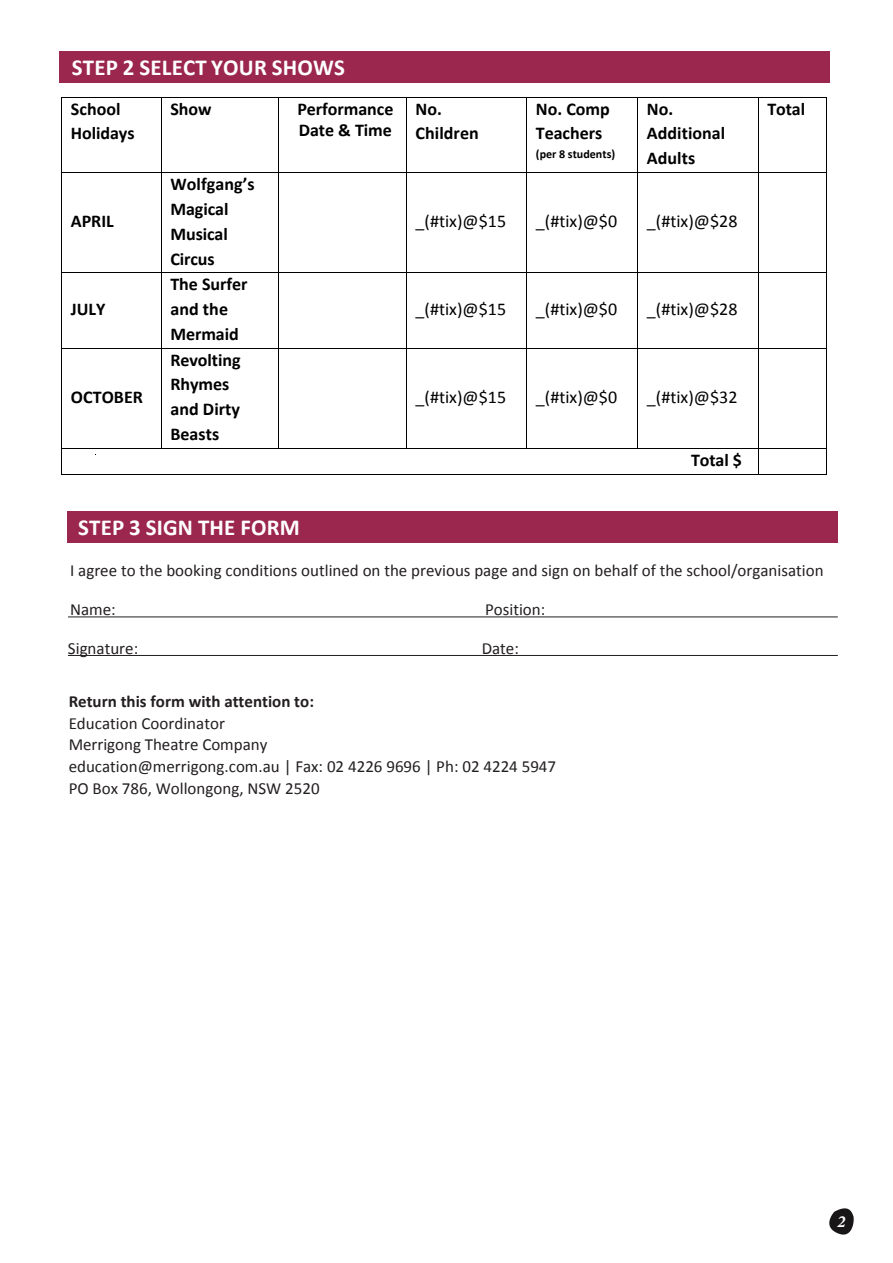
<style>
.page{position:relative;width:893px;height:1263px;background:#fff}
.page>*{position:absolute;margin:0;border:0;box-sizing:border-box;transform-origin:0 0}
.t1{font:700 22.95px "Calibri";letter-spacing:.005em;color:#fff}
.t2{font:700 18px/24.9px "Calibri";letter-spacing:-.005em;color:#000}
.t3{font:18px "Calibri";color:#000}
.t4{font:16.95px/21.6px "Calibri";color:#231f20}
.t5{font:700 16.95px "Calibri";color:#231f20}
.t6{font:italic 700 16.95px "Minion Pro";color:#fff}
.t7{font:700 12px "Calibri";color:#000}
</style>
<div class="page">
<div style="left:59px;top:51px;width:771px;height:31px;background:#9b264e"></div>
<div style="left:67px;top:511px;width:771px;height:32px;background:#9b264e"></div>
<hr style="left:68px;top:617px;width:770px;height:1px;background:#231f20">
<hr style="left:68px;top:655px;width:770px;height:1px;background:#231f20">
<img style="left:829px;top:1208px;width:25px;height:27px">
<hr style="left:62px;top:97px;width:99px;height:1px;background:#000">
<hr style="left:162px;top:97px;width:116px;height:1px;background:#000">
<hr style="left:279px;top:97px;width:127px;height:1px;background:#000">
<hr style="left:407px;top:97px;width:119px;height:1px;background:#000">
<hr style="left:527px;top:97px;width:110px;height:1px;background:#000">
<hr style="left:638px;top:97px;width:120px;height:1px;background:#000">
<hr style="left:758px;top:97px;width:68px;height:1px;background:#000">
<hr style="left:61px;top:97px;width:1px;height:75px;background:#000">
<hr style="left:161px;top:97px;width:1px;height:75px;background:#000">
<hr style="left:278px;top:97px;width:1px;height:75px;background:#000">
<hr style="left:406px;top:97px;width:1px;height:75px;background:#000">
<hr style="left:526px;top:97px;width:1px;height:75px;background:#000">
<hr style="left:637px;top:97px;width:1px;height:75px;background:#000">
<hr style="left:758px;top:97px;width:1px;height:75px;background:#000">
<hr style="left:826px;top:97px;width:1px;height:75px;background:#000">
<hr style="left:62px;top:172px;width:99px;height:1px;background:#000">
<hr style="left:162px;top:172px;width:116px;height:1px;background:#000">
<hr style="left:279px;top:172px;width:127px;height:1px;background:#000">
<hr style="left:407px;top:172px;width:119px;height:1px;background:#000">
<hr style="left:527px;top:172px;width:110px;height:1px;background:#000">
<hr style="left:638px;top:172px;width:120px;height:1px;background:#000">
<hr style="left:758px;top:172px;width:68px;height:1px;background:#000">
<hr style="left:61px;top:173px;width:1px;height:99px;background:#000">
<hr style="left:161px;top:173px;width:1px;height:99px;background:#000">
<hr style="left:278px;top:173px;width:1px;height:99px;background:#000">
<hr style="left:406px;top:173px;width:1px;height:99px;background:#000">
<hr style="left:526px;top:173px;width:1px;height:99px;background:#000">
<hr style="left:637px;top:173px;width:1px;height:99px;background:#000">
<hr style="left:758px;top:173px;width:1px;height:99px;background:#000">
<hr style="left:826px;top:173px;width:1px;height:99px;background:#000">
<hr style="left:62px;top:272px;width:99px;height:1px;background:#000">
<hr style="left:162px;top:272px;width:116px;height:1px;background:#000">
<hr style="left:279px;top:272px;width:127px;height:1px;background:#000">
<hr style="left:407px;top:272px;width:119px;height:1px;background:#000">
<hr style="left:527px;top:272px;width:110px;height:1px;background:#000">
<hr style="left:638px;top:272px;width:120px;height:1px;background:#000">
<hr style="left:758px;top:272px;width:68px;height:1px;background:#000">
<hr style="left:61px;top:273px;width:1px;height:75px;background:#000">
<hr style="left:161px;top:273px;width:1px;height:75px;background:#000">
<hr style="left:278px;top:273px;width:1px;height:75px;background:#000">
<hr style="left:406px;top:273px;width:1px;height:75px;background:#000">
<hr style="left:526px;top:273px;width:1px;height:75px;background:#000">
<hr style="left:637px;top:273px;width:1px;height:75px;background:#000">
<hr style="left:758px;top:273px;width:1px;height:75px;background:#000">
<hr style="left:826px;top:273px;width:1px;height:75px;background:#000">
<hr style="left:62px;top:348px;width:99px;height:1px;background:#000">
<hr style="left:162px;top:348px;width:116px;height:1px;background:#000">
<hr style="left:279px;top:348px;width:127px;height:1px;background:#000">
<hr style="left:407px;top:348px;width:119px;height:1px;background:#000">
<hr style="left:527px;top:348px;width:110px;height:1px;background:#000">
<hr style="left:638px;top:348px;width:120px;height:1px;background:#000">
<hr style="left:758px;top:348px;width:68px;height:1px;background:#000">
<hr style="left:61px;top:348px;width:1px;height:100px;background:#000">
<hr style="left:161px;top:348px;width:1px;height:100px;background:#000">
<hr style="left:278px;top:348px;width:1px;height:100px;background:#000">
<hr style="left:406px;top:348px;width:1px;height:100px;background:#000">
<hr style="left:526px;top:348px;width:1px;height:100px;background:#000">
<hr style="left:637px;top:348px;width:1px;height:100px;background:#000">
<hr style="left:758px;top:348px;width:1px;height:100px;background:#000">
<hr style="left:826px;top:348px;width:1px;height:100px;background:#000">
<hr style="left:62px;top:448px;width:99px;height:1px;background:#000">
<hr style="left:162px;top:448px;width:116px;height:1px;background:#000">
<hr style="left:279px;top:448px;width:127px;height:1px;background:#000">
<hr style="left:407px;top:448px;width:119px;height:1px;background:#000">
<hr style="left:527px;top:448px;width:110px;height:1px;background:#000">
<hr style="left:638px;top:448px;width:120px;height:1px;background:#000">
<hr style="left:758px;top:448px;width:68px;height:1px;background:#000">
<svg style="left:61px;top:448px;width:1px;height:27px"></svg>
<hr style="left:62px;top:474px;width:696px;height:1px;background:#000">
<svg style="left:758px;top:449px;width:1px;height:25px"></svg>
<hr style="left:758px;top:474px;width:68px;height:1px;background:#000">
<svg style="left:826px;top:448px;width:1px;height:27px"></svg>
<h1 class="t1" style="left:72px;top:52px;width:275px">STEP 2 SELECT YOUR SHOWS</h1>
<p class="t2" style="left:71px;top:96px;width:65px">School<br>Holidays</p>
<p class="t2" style="left:170px;top:96px;width:43px">Show</p>
<p class="t2" style="left:297px;top:98px;width:98px;line-height:21.9px">Performance<br>Date &amp; Time</p>
<p class="t2" style="left:415px;top:96px;width:65px">No.<br>Children</p>
<p class="t2" style="left:536px;top:96px;width:75px">No. Comp<br>Teachers</p>
<p class="t7" style="left:536px;top:147px;width:81px">(per 8 students)</p>
<p class="t2" style="left:647px;top:96px;width:80px">No.<br>Additional<br>Adults</p>
<p class="t2" style="left:767px;top:96px;width:39px">Total</p>
<p class="t2" style="left:71px;top:209px;width:44px">APRIL</p>
<p class="t2" style="left:170px;top:172px;width:86px">Wolfgang’s<br>Magical<br>Musical<br>Circus</p>
<p class="t3" style="left:415px;top:210px;width:92px">_(#tix)@$15</p>
<p class="t3" style="left:536px;top:210px;width:83px">_(#tix)@$0</p>
<p class="t3" style="left:647px;top:210px;width:92px">_(#tix)@$28</p>
<p class="t2" style="left:71px;top:297px;width:36px">JULY</p>
<p class="t2" style="left:170px;top:272px;width:79px">The Surfer and the<br>Mermaid</p>
<p class="t3" style="left:415px;top:298px;width:92px">_(#tix)@$15</p>
<p class="t3" style="left:536px;top:298px;width:83px">_(#tix)@$0</p>
<p class="t3" style="left:647px;top:298px;width:92px">_(#tix)@$28</p>
<p class="t2" style="left:71px;top:384px;width:74px">OCTOBER</p>
<p class="t2" style="left:170px;top:347px;width:72px">Revolting<br>Rhymes and Dirty<br>Beasts</p>
<p class="t3" style="left:415px;top:385px;width:92px">_(#tix)@$15</p>
<p class="t3" style="left:536px;top:385px;width:83px">_(#tix)@$0</p>
<p class="t3" style="left:647px;top:385px;width:92px">_(#tix)@$32</p>
<p class="t2" style="left:691px;top:447px;width:52px">Total $</p>
<h1 class="t1" style="left:78px;top:513px;width:223px">STEP 3 SIGN THE FORM</h1>
<p class="t4" style="left:70px;top:560px;width:755px">I agree to the booking conditions outlined on the previous page and sign on behalf of the school/organisation</p>
<p class="t4" style="left:70px;top:599px;width:47px">Name:</p>
<p class="t4" style="left:485px;top:599px;width:62px">Position:</p>
<p class="t4" style="left:68px;top:637px;width:72px">Signature:</p>
<p class="t4" style="left:482px;top:637px;width:39px">Date:</p>
<p class="t5" style="left:69px;top:690px;width:247px">Return this form with attention to:</p>
<p class="t4" style="left:69px;top:712px;width:489px">Education Coordinator<br>Merrigong Theatre Company<br>education@merrigong.com.au | Fax: 02 4226 9696 | Ph: 02 4224 5947<br>PO Box 786, Wollongong, NSW 2520</p>
<p class="t6" style="left:837px;top:1209px;width:10px">2</p>
</div>
